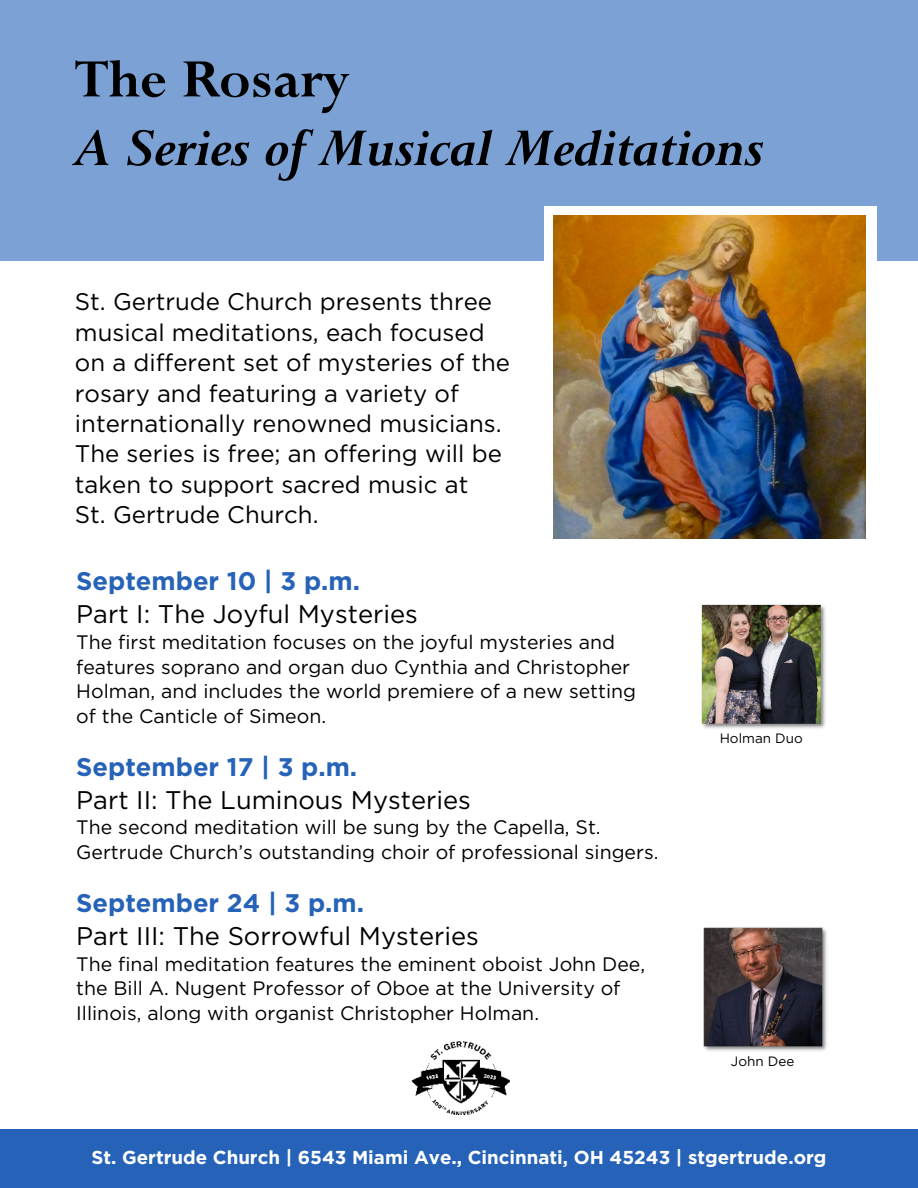
<style>
.page{position:relative;width:918px;height:1188px;background:#fff}
.page>*{position:absolute;margin:0;border:0;box-sizing:border-box;transform-origin:0 0}
.t1{font:60px "Bronte Bold Italic SWFTE";color:#000}
.t2{font:60px "Bronte Bold SWFTE";color:#000}
.t3{font:25.5px "Gotham";color:#000}
.t4{font:700 25.5px "Gotham";color:#2663b8}
.t5{font:24px/30.5px "Gotham";color:#000}
.t6{font:19.5px/24.8px "Gotham";color:#000}
.t7{font:700 18.75px "Gotham";color:#fff}
.t8{font:13.5px "Gotham";color:#000}
</style>
<div class="page">
<div style="left:0;top:0;width:918px;height:261px;background:#7ca1d4"></div>
<div style="left:544px;top:206px;width:333px;height:342px;background:#fff"></div>
<img style="left:554px;top:215px;width:311px;height:323px">
<img style="left:411px;top:1042px;width:98px;height:73px">
<div style="left:0;top:1130px;width:918px;height:58px;background:#2663b8"></div>
<img style="left:701px;top:604px;width:125px;height:125px">
<img style="left:703px;top:927px;width:124px;height:124px">
<h1 class="t2" style="left:75px;top:44px;width:274px">The Rosary</h1>
<h1 class="t1" style="left:75px;top:110px;width:691px">A Series of Musical Meditations</h1>
<p class="t5" style="left:75px;top:286px;width:437px">St. Gertrude Church presents three musical meditations, each focused on a different set of mysteries of the rosary and featuring a variety of internationally renowned musicians.<br>The series is free; an offering will be taken to support sacred music at<br>St. Gertrude Church.</p>
<h2 class="t4" style="left:76px;top:564px;width:285px">September 10 | 3 p.m.</h2>
<h2 class="t3" style="left:76px;top:598px;width:343px">Part I: The Joyful Mysteries</h2>
<p class="t6" style="left:76px;top:629px;width:561px">The first meditation focuses on the joyful mysteries and features soprano and organ duo Cynthia and Christopher Holman, and includes the world premiere of a new setting of the Canticle of Simeon.</p>
<h2 class="t4" style="left:76px;top:750px;width:282px">September 17 | 3 p.m.</h2>
<h2 class="t3" style="left:76px;top:783px;width:396px">Part II: The Luminous Mysteries</h2>
<p class="t6" style="left:76px;top:815px;width:584px">The second meditation will be sung by the Capella, St.<br>Gertrude Church’s outstanding choir of professional singers.</p>
<h2 class="t4" style="left:76px;top:886px;width:289px">September 24 | 3 p.m.</h2>
<h2 class="t3" style="left:76px;top:919px;width:404px">Part III: The Sorrowful Mysteries</h2>
<p class="t6" style="left:76px;top:951px;width:571px">The final meditation features the eminent oboist John Dee, the Bill A. Nugent Professor of Oboe at the University of<br>Illinois, along with organist Christopher Holman.</p>
<p class="t8" style="left:720px;top:729px;width:85px">Holman Duo</p>
<p class="t8" style="left:731px;top:1052px;width:65px">John Dee</p>
<p class="t7" style="left:91px;top:1145px;width:737px">St. Gertrude Church | 6543 Miami Ave., Cincinnati, OH 45243 | stgertrude.org</p>
</div>
